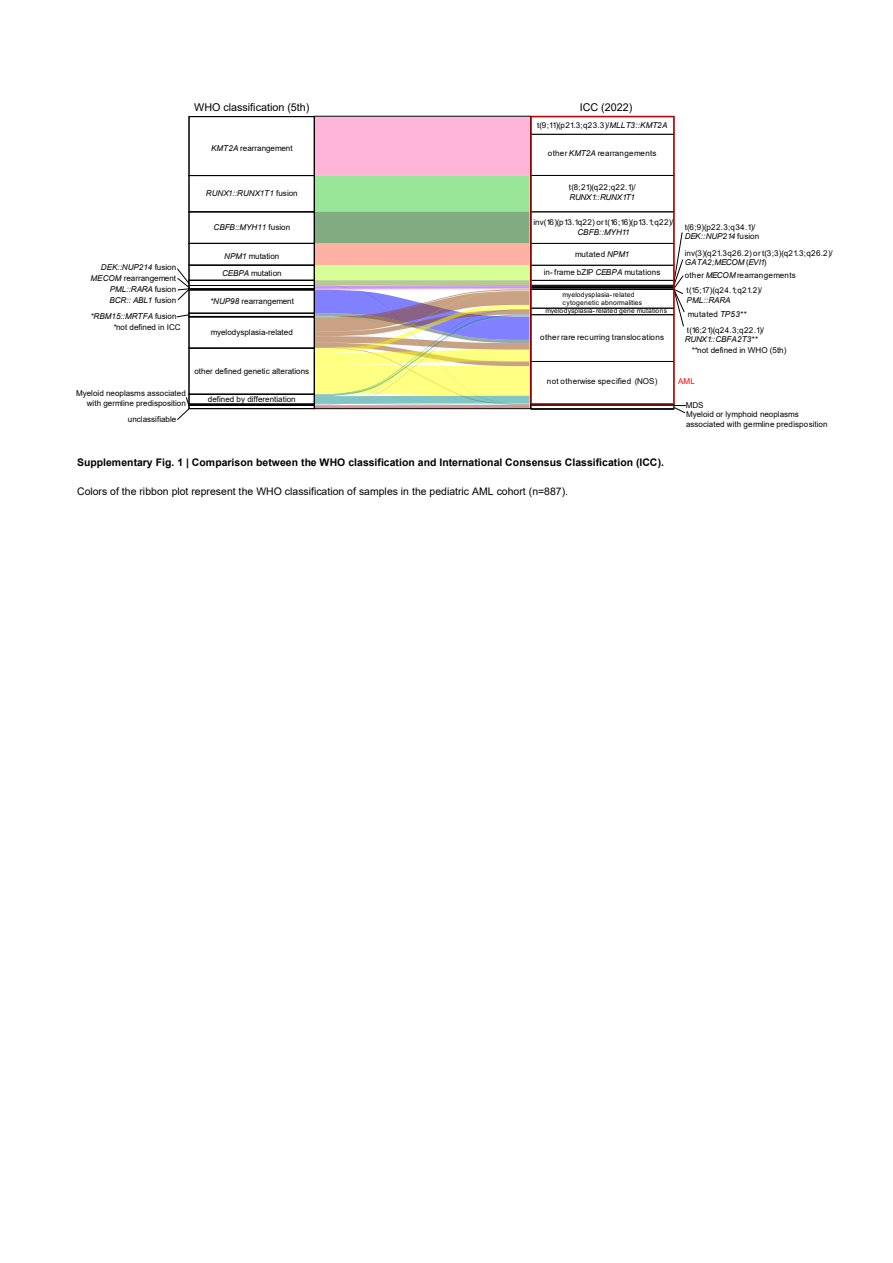
<style>
.page{position:relative;width:893px;height:1263px;background:#fff}
.page>*{position:absolute;margin:0;border:0;box-sizing:border-box;transform-origin:0 0}
.t1{font:10.8px "Arial";color:#000}
.t2{font:700 10.5px "Arial";color:#000}
.t3{font:10.5px "Arial";color:#000}
.t4{font:8.1px/9.6px "Arial";color:#000}
.t5{font:8.1px/9.6px "Arial";letter-spacing:.045em;color:#000}
.t6{font:italic 8.1px/10.8px "Arial";color:#000}
.t7{font:8.1px "Arial";letter-spacing:.02em;color:#000}
.t8{font:italic 8.1px "Arial";letter-spacing:-.02em;color:#000}
.t9{font:8.1px "Arial";letter-spacing:.035em;color:#000}
.t10{font:8.1px "Arial";color:#f00}
.t11{font:6.75px "Arial";letter-spacing:.02em;color:#000}
.t12{font:6.75px "Arial";letter-spacing:.045em;color:#000}
.t13{font:6.75px "Arial";color:#000}
.s1{font-style:italic}
.s2{font-style:normal}
</style>
<div class="page">
<svg style="left:316px;top:118px;width:213px;height:289px;background:#ccc5aa"></svg>
<svg style="left:531px;top:406px;width:143px;height:3px"></svg>
<div style="left:531px;top:404px;width:143px;height:2px;border:1px solid #000"></div>
<div style="left:531px;top:314px;width:143px;height:48px;background:#fff;border:1px solid #000"></div>
<div style="left:531px;top:308px;width:143px;height:7px;background:#fff;border:1px solid #000"></div>
<div style="left:531px;top:288px;width:143px;height:2px;border:1px solid #000"></div>
<div style="left:531px;top:286px;width:143px;height:2px;border:1px solid #000"></div>
<div style="left:531px;top:285px;width:143px;height:2px;border:1px solid #000"></div>
<svg style="left:532px;top:284px;width:140px;height:2px"></svg>
<div style="left:531px;top:265px;width:143px;height:16px;background:#fff;border:1px solid #000"></div>
<div style="left:531px;top:211px;width:143px;height:33px;background:#fff;border:1px solid #000"></div>
<div style="left:531px;top:175px;width:143px;height:37px;background:#fff;border:1px solid #000"></div>
<div style="left:531px;top:134px;width:143px;height:42px;background:#fff;border:1px solid #000"></div>
<div style="left:531px;top:116px;width:143px;height:19px;background:#fff;border:1px solid #000"></div>
<svg style="left:674px;top:232px;width:11px;height:95px"></svg>
<svg style="left:674px;top:405px;width:12px;height:8px"></svg>
<div style="left:189px;top:405px;width:126px;height:4px;border:1px solid #000"></div>
<div style="left:189px;top:404px;width:126px;height:2px;border:1px solid #000"></div>
<div style="left:189px;top:394px;width:126px;height:10px;border:1px solid #000"></div>
<div style="left:189px;top:348px;width:126px;height:46px;border:1px solid #000"></div>
<div style="left:189px;top:313px;width:126px;height:4px;border:1px solid #000"></div>
<div style="left:189px;top:288px;width:126px;height:2px;border:1px solid #000"></div>
<div style="left:189px;top:285px;width:126px;height:4px;border:1px solid #000"></div>
<div style="left:189px;top:280px;width:126px;height:6px;border:1px solid #000"></div>
<div style="left:189px;top:265px;width:126px;height:16px;border:1px solid #000"></div>
<div style="left:189px;top:211px;width:126px;height:33px;border:1px solid #000"></div>
<div style="left:189px;top:175px;width:126px;height:37px;border:1px solid #000"></div>
<div style="left:189px;top:116px;width:126px;height:60px;border:1px solid #000"></div>
<svg style="left:177px;top:397px;width:12px;height:23px"></svg>
<svg style="left:176px;top:314px;width:14px;height:3px"></svg>
<svg style="left:177px;top:268px;width:13px;height:32px"></svg>
<p class="t4" style="left:91px;top:262px;width:87px;line-height:10.8px;text-align:right"><span class="s1">DEK::NUP214</span> fusion<br><span class="s1">MECOM</span> rearrangement</p>
<p class="t6" style="left:90px;top:310px;width:88px">*RBM15::MRTFA <span class="s2">fusion</span></p>
<p class="t6" style="left:109px;top:284px;width:68px">PML::RARA <span class="s2">fusion<br></span>BCR:: ABL1 <span class="s2">fusion</span></p>
<p class="t4" style="left:113px;top:322px;width:69px"><span class="s1">*</span>not defined in ICC</p>
<p class="t4" style="left:76px;top:388px;width:111px;text-align:right">Myeloid neoplasms associated with germline predisposition</p>
<p class="t4" style="left:128px;top:414px;width:50px">unclassifiable</p>
<h1 class="t1" style="left:194px;top:100px;width:117px">WHO classification (5th)</h1>
<h1 class="t1" style="left:580px;top:100px;width:54px">ICC (2022)</h1>
<p class="t4" style="left:211px;top:143px;width:83px"><span class="s1">KMT2A</span> rearrangement</p>
<p class="t6" style="left:206px;top:188px;width:93px">RUNX1::RUNX1T1 <span class="s2">fusion</span></p>
<p class="t6" style="left:214px;top:222px;width:78px">CBFB::MYH11 <span class="s2">fusion</span></p>
<p class="t4" style="left:222px;top:247px;width:61px;line-height:17.2px"><span class="s1">NPM1</span> mutation<br><span class="s1">CEBPA</span> mutation</p>
<p class="t4" style="left:210px;top:297px;width:85px"><span class="s1">*NUP98</span> rearrangement</p>
<p class="t4" style="left:211px;top:327px;width:83px">myelodysplasia-related</p>
<p class="t4" style="left:194px;top:367px;width:116px">other defined genetic alterations</p>
<p class="t4" style="left:208px;top:394px;width:89px">defined by differentiation</p>
<p class="t4" style="left:537px;top:120px;width:132px">t(9;11)(p21.3;q23.3)/<span class="s1">MLLT3::KMT2A</span></p>
<p class="t5" style="left:548px;top:148px;width:110px">other <span class="s1">KMT2A</span> rearrangements</p>
<p class="t4" style="left:569px;top:183px;width:68px">t(8;21)(q22;q22.1)/</p>
<p class="t8" style="left:569px;top:192px;width:67px">RUNX1::RUNX1T1</p>
<p class="t5" style="left:533px;top:217px;width:142px">inv(16)(p13.1q22) or t(16;16)(p13.1;q22)/</p>
<p class="t8" style="left:577px;top:227px;width:54px">CBFB::MYH11</p>
<p class="t9" style="left:575px;top:248px;width:56px">mutated <span class="s1">NPM1</span></p>
<p class="t7" style="left:544px;top:267px;width:118px">in-frame bZIP <span class="s1">CEBPA</span> mutations</p>
<p class="t13" style="left:563px;top:290px;width:74px">myelodysplasia-related</p>
<p class="t12" style="left:563px;top:298px;width:81px">cytogenetic abnormalities</p>
<p class="t11" style="left:545px;top:306px;width:123px">myelodysplasia-related gene mutations</p>
<p class="t5" style="left:540px;top:333px;width:126px">other rare recurring translocations</p>
<p class="t7" style="left:547px;top:375px;width:112px">not otherwise specified (NOS)</p>
<p class="t4" style="left:685px;top:222px;width:76px">t(6;9)(p22.3;q34.1)/<br><span class="s1">DEK::NUP214</span> fusion</p>
<p class="t5" style="left:685px;top:248px;width:150px">inv(3)(q21.3q26.2) or t(3;3)(q21.3;q26.2)/<br><span class="s1">GATA2;MECOM</span> (<span class="s1">EVI1</span>)</p>
<p class="t5" style="left:685px;top:270px;width:113px">other <span class="s1">MECOM</span> rearrangements</p>
<p class="t9" style="left:688px;top:308px;width:60px">mutated <span class="s1">TP53**</span></p>
<p class="t5" style="left:687px;top:285px;width:77px">t(15;17)(q24.1;q21.2)/</p>
<p class="t6" style="left:687px;top:295px;width:46px">PML::RARA</p>
<p class="t5" style="left:687px;top:325px;width:79px">t(16;21)(q24.3;q22.1)/</p>
<p class="t6" style="left:685px;top:334px;width:74px">RUNX1::CBFA2T3**</p>
<p class="t4" style="left:691px;top:345px;width:97px"><span class="s1">**</span>not defined in WHO (5th)</p>
<p class="t10" style="left:678px;top:376px;width:18px">AML</p>
<p class="t4" style="left:686px;top:401px;width:115px;line-height:8.9px">MDS<br>Myeloid or lymphoid neoplasms</p>
<p class="t4" style="left:686px;top:419px;width:143px">associated with germline predisposition</p>
<p class="t2" style="left:77px;top:455px;width:588px">Supplementary Fig. 1 | Comparison between the WHO classification and International Consensus Classification (ICC).</p>
<p class="t3" style="left:77px;top:484px;width:493px">Colors of the ribbon plot represent the WHO classification of samples in the pediatric AML cohort (n=887).</p>
</div>
